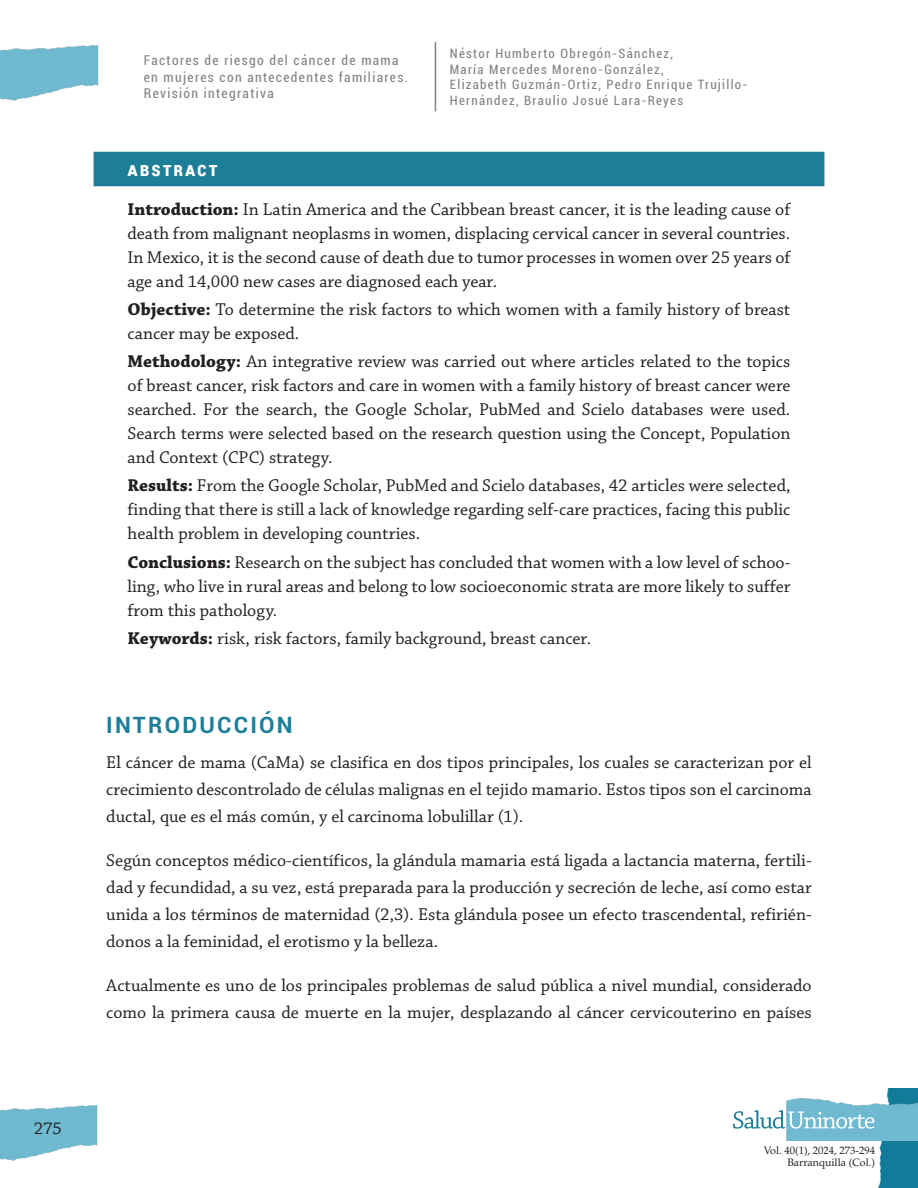
<style>
.page{position:relative;width:918px;height:1188px;background:#fff}
.page>*{position:absolute;margin:0;border:0;box-sizing:border-box;transform-origin:0 0}
.Titulo_1{font:700 22.5px "Roboto";letter-spacing:.1em;color:#1d7e98}
.Titulo_resumen_azul{font:700 19.5px "Roboto Condensed";letter-spacing:.1em;color:#fff}
.Resumen{font:18px/24px "Chaparral Pro";color:#231f20;text-align:justify}
.Parrafo{font:18px/27px "Chaparral Pro";color:#231f20;text-align:justify}
.Palabra_clave{font:18px "Chaparral Pro";color:#231f20}
.t1{font:condensed 13.5px/16.5px "Roboto";letter-spacing:.1em;color:#808285}
.t2{font:condensed 12.9px/15.9px "Roboto";letter-spacing:.1em;color:#808285}
.t3{font:10.65px/12.8px "Palatino LT Std";color:#231f20;text-align:right}
.s1{font-weight:700}
</style>
<div class="page">
<img style="left:0;top:1105px;width:98px;height:56px">
<img style="left:0;top:45px;width:99px;height:56px">
<img style="left:878px;top:1088px;width:40px;height:100px">
<img style="left:787px;top:1097px;width:131px;height:44px">
<svg style="left:733px;top:1110px;width:141px;height:19px"></svg>
<hr style="left:435px;top:42px;width:1px;height:69px;background:#808285">
<div style="left:94px;top:152px;width:730px;height:34px;background:#1d7e98"></div>
<p class="Resumen" style="left:34px;top:1117px;width:30px">275</p>
<p class="t1" style="left:144px;top:52px;width:266px">Factores de riesgo del cáncer de mama en mujeres con antecedentes familiares.<br>Revisión integrativa</p>
<p class="t2" style="left:450px;top:45px;width:299px">Néstor Humberto Obregón-Sánchez,<br>María Mercedes Moreno-González,<br>Elizabeth Guzmán-Ortiz, Pedro Enrique Trujillo-Hernández, Braulio Josué Lara-Reyes</p>
<p class="Titulo_resumen_azul" style="left:128px;top:155px;width:92px">ABSTRACT</p>
<p class="Resumen" style="left:128px;top:198px;width:664px"><span class="s1">Introduction:</span> In Latin America and the Caribbean breast cancer, it is the leading cause of death from malignant neoplasms in women, displacing cervical cancer in several countries.<br>In Mexico, it is the second cause of death due to tumor processes in women over 25 years of age and 14,000 new cases are diagnosed each year.</p>
<p class="Resumen" style="left:128px;top:298px;width:664px"><span class="s1">Objective:</span> To determine the risk factors to which women with a family history of breast cancer may be exposed.</p>
<p class="Resumen" style="left:128px;top:350px;width:664px"><span class="s1">Methodology:</span> An integrative review was carried out where articles related to the topics of breast cancer, risk factors and care in women with a family history of breast cancer were searched. For the search, the Google Scholar, PubMed and Scielo databases were used.<br>Search terms were selected based on the research question using the Concept, Population and Context (CPC) strategy.</p>
<p class="Resumen" style="left:128px;top:474px;width:664px"><span class="s1">Results:</span> From the Google Scholar, PubMed and Scielo databases, 42 articles were selected, finding that there is still a lack of knowledge regarding self-care practices, facing this public health problem in developing countries.</p>
<p class="Resumen" style="left:128px;top:551px;width:664px"><span class="s1">Conclusions:</span> Research on the subject has concluded that women with a low level of schoo&shy;ling, who live in rural areas and belong to low socioeconomic strata are more likely to suffer from this pathology.</p>
<p class="Palabra_clave" style="left:128px;top:628px;width:465px"><span class="s1">Keywords:</span> risk, risk factors, family background, breast cancer.</p>
<h1 class="Titulo_1" style="left:106px;top:709px;width:188px">INTRODUCCIÓN</h1>
<p class="Parrafo" style="left:106px;top:750px;width:707px">El cáncer de mama (CaMa) se clasifica en dos tipos principales, los cuales se caracterizan por el crecimiento descontrolado de células malignas en el tejido mamario. Estos tipos son el carcinoma ductal, que es el más común, y el carcinoma lobulillar (1).</p>
<p class="Parrafo" style="left:106px;top:848px;width:707px">Según conceptos médico-científicos, la glándula mamaria está ligada a lactancia materna, fertili&shy;dad y fecundidad, a su vez, está preparada para la producción y secreción de leche, así como estar unida a los términos de maternidad (2,3). Esta glándula posee un efecto trascendental, refirién&shy;donos a la feminidad, el erotismo y la belleza.</p>
<p class="Parrafo" style="left:106px;top:973px;width:707px">Actualmente es uno de los principales problemas de salud pública a nivel mundial, considerado como la primera causa de muerte en la mujer, desplazando al cáncer cervicouterino en países</p>
<p class="t3" style="left:764px;top:1144px;width:113px">Vol. 40(1), 2024, 273-294<br>Barranquilla (Col.)</p>
</div>
